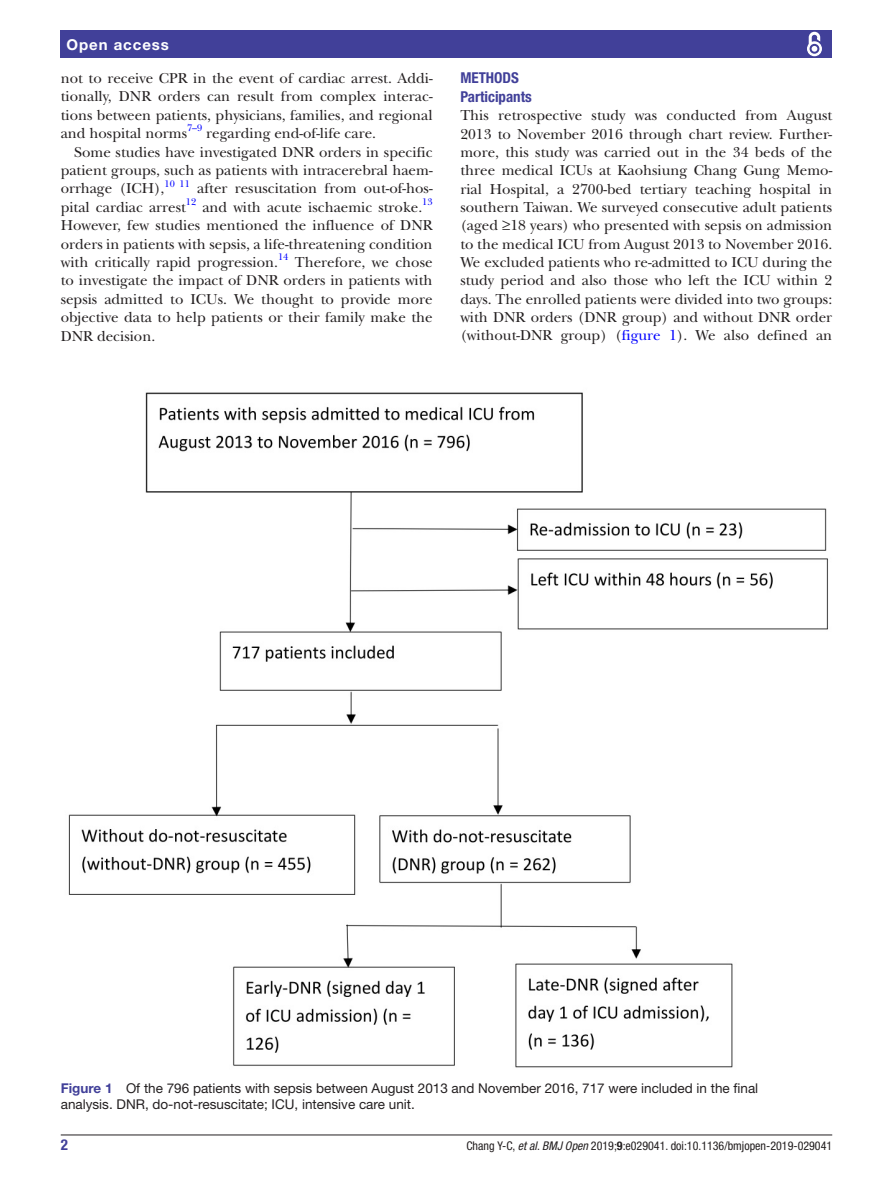
<style>
.page{position:relative;width:893px;height:1191px;background:#fff}
.page>*{position:absolute;margin:0;border:0;box-sizing:border-box;transform-origin:0 0}
.t1{font:15px/18.3px "New Baskerville";color:#231f20;text-align:justify}
.t2{font:700 condensed 15px/18.3px "Helvetica Neue LT Std";color:#414099}
.t3{font:700 15px "Helvetica Neue LT Std";letter-spacing:.065em;color:#fff}
.t4{font:13.5px/16.2px "Helvetica Neue LT Std";color:#231f20}
.t5{font:condensed 12px "Helvetica Neue LT Std";color:#231f20}
.t6{font:9.9px "New Baskerville";color:#00f}
.s1{color:#00f}
.s2{font-weight:700;color:#414099}
.s3{font-style:italic}
.s4{font-weight:700}
</style>
<div class="page">
<hr style="left:61px;top:1134px;width:771px;height:1px;background:#231f20">
<div style="left:61px;top:31px;width:771px;height:27px;background:#414099"></div>
<svg style="left:807px;top:31px;width:15px;height:26px"></svg>
<img style="left:68px;top:392px;width:760px;height:676px">
<p class="t3" style="left:66px;top:35px;width:104px">Open access</p>
<p class="t1" style="left:61px;top:69px;width:373px">not to receive CPR in the event of cardiac arrest. Addi&shy;tionally, DNR orders can result from complex interac&shy;tions between patients, physicians, families, and regional and hospital norms<sup>7–9</sup> regarding end-of-life care.</p>
<p class="t1" style="left:61px;top:143px;width:373px;text-indent:14px">Some studies have investigated DNR orders in specific patient groups, such as patients with intracerebral haem&shy;orrhage (ICH),</p>
<p class="t6" style="left:164px;top:178px;width:27px">10 11</p>
<p class="t1" style="left:197px;top:179px;width:237px">after resuscitation from out-of-hos-</p>
<p class="t1" style="left:61px;top:198px;width:127px">pital cardiac arrest</p>
<p class="t6" style="left:186px;top:196px;width:12px">12</p>
<p class="t1" style="left:202px;top:198px;width:221px">and with acute ischaemic stroke.</p>
<p class="t6" style="left:422px;top:196px;width:12px">13</p>
<p class="t1" style="left:61px;top:216px;width:373px">However, few studies mentioned the influence of DNR orders in patients with sepsis, a life-threatening condition with critically rapid progression.</p>
<p class="t6" style="left:278px;top:251px;width:12px">14</p>
<p class="t1" style="left:61px;top:253px;width:373px;text-indent:234px">Therefore, we chose to investigate the impact of DNR orders in patients with sepsis admitted to ICUs. We thought to provide more objective data to help patients or their family make the DNR decision.</p>
<p class="t2" style="left:460px;top:69px;width:73px">Methods<br>Participants</p>
<p class="t1" style="left:460px;top:106px;width:373px">This retrospective study was conducted from August 2013 to November 2016 through chart review. Further&shy;more, this study was carried out in the 34 beds of the three medical ICUs at Kaohsiung Chang Gung Memo&shy;rial Hospital, a 2700-bed tertiary teaching hospital in southern Taiwan. We surveyed consecutive adult patients (aged ≥18 years) who presented with sepsis on admission to the medical ICU from August 2013 to November 2016.<br>We excluded patients who re-admitted to ICU during the study period and also those who left the ICU within 2 days. The enrolled patients were divided into two groups: with DNR orders (DNR group) and without DNR order (without-DNR group) (<span class="s1">figure 1</span>). We also defined an</p>
<p class="t4" style="left:61px;top:1080px;width:699px"><span class="s2">Figure 1</span> Of the 796 patients with sepsis between August 2013 and November 2016, 717 were included in the final analysis. DNR, do-not-resuscitate; ICU, intensive care unit.</p>
<p class="t2" style="left:61px;top:1134px;width:9px">2</p>
<p class="t5" style="left:466px;top:1138px;width:367px">Chang Y-C, <span class="s3">et al</span>. <span class="s3">BMJ Open</span> 2019;<span class="s4">9</span>:e029041. doi:10.1136/bmjopen-2019-029041</p>
</div>
